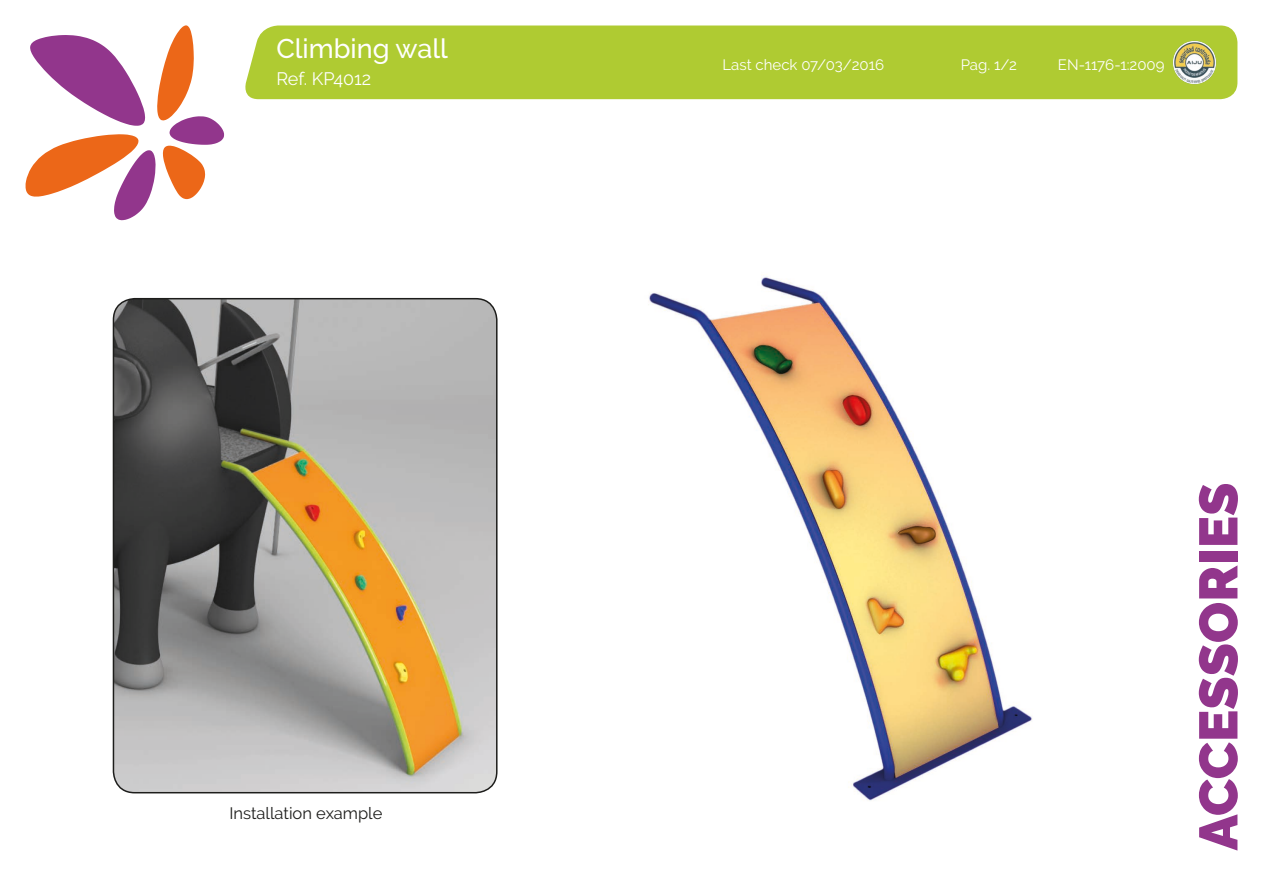
<style>
.page{position:relative;width:1263px;height:893px;background:#fff}
.page>*{position:absolute;margin:0;border:0;box-sizing:border-box;transform-origin:0 0}
.t1{font:900 54px "Raleway";color:#92368c}
.t2{font:500 27px "Raleway";color:#fff}
.t3{font:18px "Raleway";color:#fff}
.t4{font:16.5px "Raleway";color:#1d1d1b}
.t5{font:15px "Raleway";color:#fff}
</style>
<div class="page">
<img style="left:113px;top:299px;width:384px;height:494px">
<div style="left:113px;top:298px;width:384px;height:495px;border:2px solid #1d1d1b;border-radius:21px"></div>
<img style="left:648px;top:276px;width:385px;height:525px">
<div style="left:245px;top:26px;width:992px;height:73px;background:#afcb32"></div>
<svg style="left:25px;top:25px;width:199px;height:195px"></svg>
<img style="left:1173px;top:41px;width:43px;height:43px;border-radius:22px">
<h2 class="t2" style="left:276px;top:33px;width:173px">Climbing wall</h2>
<p class="t3" style="left:276px;top:68px;width:96px">Ref. KP4012</p>
<p class="t4" style="left:229px;top:803px;width:155px">Installation example</p>
<p class="t5" style="left:722px;top:56px;width:163px">Last check 07/03/2016</p>
<p class="t5" style="left:1058px;top:56px;width:108px">EN-1176-1:2009</p>
<p class="t5" style="left:961px;top:56px;width:58px">Pag. 1/2</p>
<h1 class="t1" style="left:1187px;top:850px;width:369px;rotate:-90deg">ACCESSORIES</h1>
</div>
